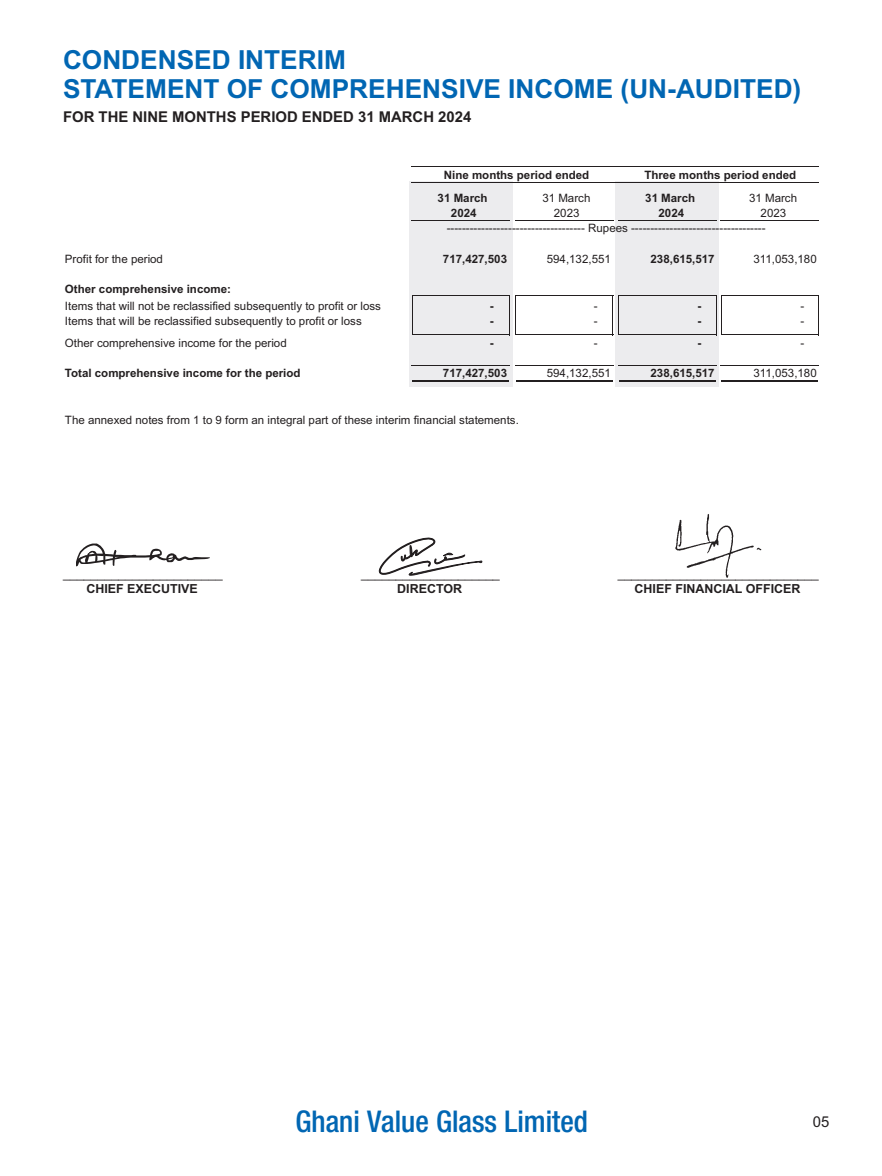
<style>
.page{position:relative;width:882px;height:1176px;background:#fff}
.page>*{position:absolute;margin:0;border:0;box-sizing:border-box;transform-origin:0 0}
.t1{font:29.93px "Heavenetica Cond 6 Med SH";color:#0166b3}
.t2{font:700 26.25px/29.4px "Arial";color:#0166b3}
.t3{font:15.05px "Arial";color:#231f20}
.t4{font:700 14.88px "Arial";color:#231f20}
.t5{font:12.42px "Arial";color:#231f20}
.t6{font:700 12.42px "Arial";color:#231f20}
.t7{font:11.55px/15px "Arial";color:#231f20;text-align:center}
.t8{font:700 11.55px/15px "Arial";color:#231f20;text-align:center}
</style>
<div class="page">
<div style="left:409px;top:181px;width:103px;height:205px;background:#ececee"></div>
<div style="left:616px;top:181px;width:103px;height:205px;background:#ececee"></div>
<svg style="left:76px;top:543px;width:134px;height:23px"></svg>
<svg style="left:675px;top:514px;width:86px;height:64px"></svg>
<svg style="left:379px;top:537px;width:103px;height:38px"></svg>
<hr style="left:412px;top:166px;width:407px;height:1px;background:#231f20">
<hr style="left:412px;top:182px;width:407px;height:1px;background:#231f20">
<hr style="left:412px;top:220px;width:98px;height:1px;background:#231f20">
<hr style="left:515px;top:220px;width:98px;height:1px;background:#231f20">
<hr style="left:618px;top:220px;width:98px;height:1px;background:#231f20">
<hr style="left:721px;top:220px;width:98px;height:1px;background:#231f20">
<hr style="left:413px;top:295px;width:97px;height:1px;background:#231f20">
<hr style="left:516px;top:295px;width:97px;height:1px;background:#231f20">
<hr style="left:619px;top:295px;width:97px;height:1px;background:#231f20">
<hr style="left:722px;top:295px;width:97px;height:1px;background:#231f20">
<hr style="left:412px;top:295px;width:1px;height:40px;background:#231f20">
<hr style="left:413px;top:334px;width:97px;height:1px;background:#231f20">
<hr style="left:509px;top:296px;width:1px;height:39px;background:#231f20">
<hr style="left:515px;top:295px;width:1px;height:40px;background:#231f20">
<hr style="left:516px;top:334px;width:97px;height:1px;background:#231f20">
<hr style="left:612px;top:296px;width:1px;height:39px;background:#231f20">
<hr style="left:618px;top:295px;width:1px;height:40px;background:#231f20">
<hr style="left:619px;top:334px;width:97px;height:1px;background:#231f20">
<hr style="left:716px;top:296px;width:1px;height:39px;background:#231f20">
<hr style="left:721px;top:295px;width:1px;height:40px;background:#231f20">
<hr style="left:722px;top:334px;width:97px;height:1px;background:#231f20">
<hr style="left:818px;top:296px;width:1px;height:39px;background:#231f20">
<hr style="left:412px;top:364px;width:98px;height:1px;background:#231f20">
<hr style="left:515px;top:364px;width:98px;height:1px;background:#231f20">
<hr style="left:618px;top:364px;width:98px;height:1px;background:#231f20">
<hr style="left:721px;top:364px;width:98px;height:1px;background:#231f20">
<hr style="left:413px;top:380px;width:96px;height:1px;background:#231f20">
<hr style="left:413px;top:381px;width:96px;height:1px;background:#231f20">
<hr style="left:516px;top:380px;width:96px;height:1px;background:#231f20">
<hr style="left:516px;top:381px;width:96px;height:1px;background:#231f20">
<hr style="left:619px;top:380px;width:97px;height:1px;background:#231f20">
<hr style="left:619px;top:381px;width:97px;height:1px;background:#231f20">
<hr style="left:722px;top:380px;width:96px;height:1px;background:#231f20">
<hr style="left:722px;top:381px;width:96px;height:1px;background:#231f20">
<h2 class="t2" style="left:63px;top:47px;width:740px">CONDENSED INTERIM<br>STATEMENT OF COMPREHENSIVE INCOME (UN-AUDITED)</h2>
<p class="t4" style="left:63px;top:111px;width:410px">FOR THE NINE MONTHS PERIOD ENDED 31 MARCH 2024</p>
<p class="t8" style="left:444px;top:168px;width:147px">Nine months period ended</p>
<p class="t8" style="left:644px;top:168px;width:153px">Three months period ended</p>
<p class="t8" style="left:438px;top:192px;width:52px">31 March<br>2024</p>
<p class="t7" style="left:542px;top:192px;width:50px">31 March<br>2023</p>
<p class="t8" style="left:645px;top:192px;width:52px">31 March<br>2024</p>
<p class="t7" style="left:749px;top:192px;width:50px">31 March<br>2023</p>
<p class="t7" style="left:447px;top:222px;width:320px">------------------------------------ Rupees -----------------------------------</p>
<p class="t7" style="left:65px;top:252px;width:100px">Profit for the period</p>
<p class="t8" style="left:443px;top:252px;width:66px">717,427,503</p>
<p class="t7" style="left:547px;top:252px;width:66px">594,132,551</p>
<p class="t8" style="left:651px;top:252px;width:66px">238,615,517</p>
<p class="t7" style="left:754px;top:252px;width:65px">311,053,180</p>
<p class="t8" style="left:65px;top:282px;width:168px">Other comprehensive income:</p>
<p class="t7" style="left:65px;top:299px;width:318px">Items that will not be reclassified subsequently to profit or loss</p>
<p class="t8" style="left:490px;top:299px;width:5px">-</p>
<p class="t7" style="left:594px;top:299px;width:5px">-</p>
<p class="t8" style="left:698px;top:299px;width:5px">-</p>
<p class="t7" style="left:801px;top:299px;width:5px">-</p>
<p class="t7" style="left:65px;top:314px;width:298px">Items that will be reclassified subsequently to profit or loss</p>
<p class="t8" style="left:490px;top:314px;width:5px">-</p>
<p class="t7" style="left:594px;top:314px;width:5px">-</p>
<p class="t8" style="left:698px;top:314px;width:5px">-</p>
<p class="t7" style="left:801px;top:314px;width:5px">-</p>
<p class="t8" style="left:490px;top:336px;width:5px">-</p>
<p class="t7" style="left:594px;top:336px;width:5px">-</p>
<p class="t8" style="left:698px;top:336px;width:5px">-</p>
<p class="t7" style="left:801px;top:336px;width:5px">-</p>
<p class="t8" style="left:65px;top:366px;width:237px">Total comprehensive income for the period</p>
<p class="t8" style="left:443px;top:366px;width:66px">717,427,503</p>
<p class="t7" style="left:547px;top:366px;width:66px">594,132,551</p>
<p class="t8" style="left:651px;top:366px;width:66px">238,615,517</p>
<p class="t7" style="left:754px;top:366px;width:65px">311,053,180</p>
<p class="t7" style="left:65px;top:336px;width:223px">Other comprehensive income for the period</p>
<p class="t7" style="left:65px;top:413px;width:455px">The annexed notes from 1 to 9 form an integral part of these interim financial statements.</p>
<p class="t5" style="left:63px;top:569px;width:161px">_______________________</p>
<p class="t6" style="left:86px;top:584px;width:113px">CHIEF EXECUTIVE</p>
<p class="t6" style="left:635px;top:584px;width:167px">CHIEF FINANCIAL OFFICER</p>
<p class="t5" style="left:361px;top:569px;width:140px">____________________</p>
<p class="t5" style="left:618px;top:569px;width:202px">_____________________________</p>
<p class="t6" style="left:397px;top:584px;width:66px">DIRECTOR</p>
<h1 class="t1" style="left:296px;top:1101px;width:294px">Ghani Value Glass Limited</h1>
<h3 class="t3" style="left:813px;top:1116px;width:18px">05</h3>
</div>
